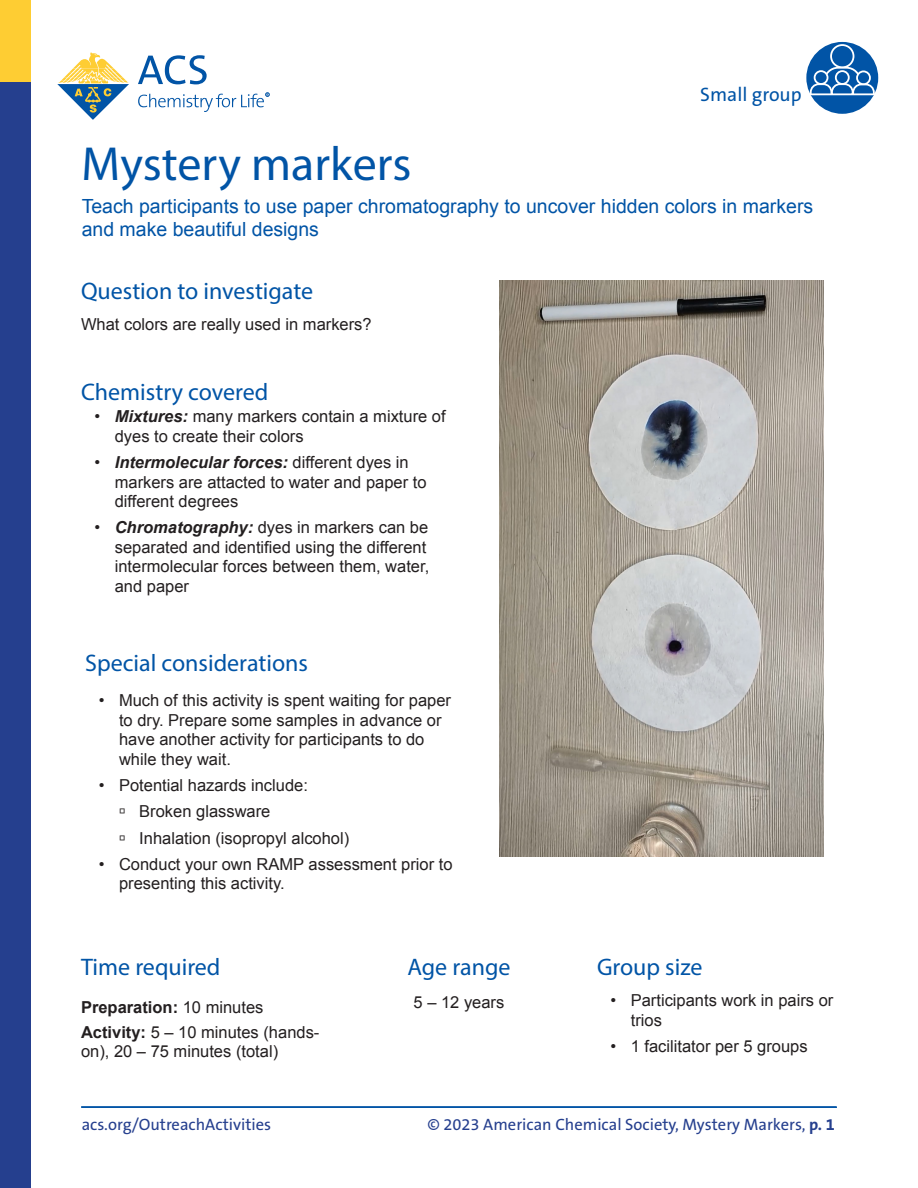
<style>
.page{position:relative;width:918px;height:1188px;background:#fff}
.page>*{position:absolute;margin:0;border:0;box-sizing:border-box;transform-origin:0 0}
.Header_1{font:48px "Myriad Pro";color:#0154a6}
.Header_3{font:24px "Myriad Pro";color:#0154a6}
.Teaser_style{font:19.5px/22.5px "Arial";color:#0154a6}
.Header_text{font:19.5px "The Sans ACS W5 Plain";color:#0154a6}
.Body_text_steps{font:16.5px/19.5px "Arial";color:#231f20}
.t1{font:16.5px "The Sans ACS W5 Plain";color:#253f8e}
.Body_text{font:16.5px "Arial";color:#231f20}
.Body_text_steps-2{font:700 16.5px "Arial";color:#231f20}
.t2{font:700 3.9px "PT Sans";color:#0154a6}
.s1{font-weight:700;font-style:italic}
.s2{font-weight:400}
.s3{font-weight:700}
.s4{font-family:"The Sans ACS W7";font-weight:700}
</style>
<div class="page">
<div style="left:0;top:0;width:31px;height:125px;background:#fecd33"></div>
<div style="left:0;top:83px;width:31px;height:1105px;background:#253f8e"></div>
<svg style="left:57px;top:52px;width:72px;height:68px"></svg>
<svg style="left:138px;top:55px;width:69px;height:29px"></svg>
<svg style="left:138px;top:93px;width:131px;height:19px"></svg>
<hr style="left:82px;top:1106px;width:755px;height:2px;background:#0154a6">
<div style="left:806px;top:42px;width:72px;height:72px;background:#0154a6;border-radius:50%"></div>
<div style="left:830px;top:44px;width:24px;height:24px;border:2px solid #fff;border-radius:50%"></div>
<svg style="left:808px;top:66px;width:69px;height:30px"></svg>
<hr style="left:81px;top:1106px;width:755px;height:2px;background:#0154a6">
<img style="left:499px;top:280px;width:324px;height:576px">
<p class="t2" style="left:266px;top:92px;width:4px">R</p>
<p class="Header_text" style="left:700px;top:82px;width:103px">Small group</p>
<p class="Header_1" style="left:82px;top:135px;width:331px">Mystery markers</p>
<p class="Teaser_style" style="left:82px;top:195px;width:733px">Teach participants to use paper chromatography to uncover hidden colors in markers and make beautiful designs</p>
<p class="Header_3" style="left:81px;top:276px;width:234px">Question to investigate</p>
<p class="Body_text" style="left:81px;top:314px;width:292px">What colors are really used in markers?</p>
<p class="Header_3" style="left:81px;top:377px;width:189px">Chemistry covered</p>
<p class="Body_text_steps" style="left:115px;top:407px;width:333px;text-indent:-20px">• <span class="s1">Mixtures:</span> many markers contain a mixture of dyes to create their colors</p>
<p class="Body_text_steps" style="left:115px;top:453px;width:313px;text-indent:-20px">• <span class="s1">Intermolecular forces:</span> different dyes in markers are attacted to water and paper to different degrees</p>
<p class="Body_text_steps" style="left:115px;top:518px;width:316px;text-indent:-20px">• <span class="s1">Chromatography:</span> dyes in markers can be separated and identified using the different intermolecular forces between them, water, and paper</p>
<p class="Header_3" style="left:85px;top:648px;width:224px">Special considerations</p>
<p class="Body_text_steps" style="left:119px;top:691px;width:333px;text-indent:-20px">• Much of this activity is spent waiting for paper to dry. Prepare some samples in advance or have another activity for participants to do while they wait.</p>
<p class="Body_text_steps" style="left:99px;top:776px;width:211px">• Potential hazards include:</p>
<p class="Body_text_steps" style="left:119px;top:802px;width:153px">→ Broken glassware</p>
<p class="Body_text_steps" style="left:119px;top:828px;width:232px">→ Inhalation (isopropyl alcohol)</p>
<p class="Body_text_steps" style="left:119px;top:855px;width:335px;text-indent:-20px">• Conduct your own RAMP assessment prior to presenting this activity.</p>
<p class="Header_3" style="left:81px;top:953px;width:141px">Time required</p>
<p class="Body_text_steps-2" style="left:81px;top:996px;width:184px">Preparation: <span class="s2">10 minutes</span></p>
<p class="Body_text_steps" style="left:81px;top:1022px;width:240px"><span class="s3">Activity:</span> 5 – 10 minutes (hands&shy;on), 20 – 75 minutes (total)</p>
<p class="Header_3" style="left:408px;top:953px;width:104px">Age range</p>
<p class="Body_text" style="left:414px;top:991px;width:92px">5 – 12 years</p>
<p class="Header_3" style="left:597px;top:953px;width:107px">Group size</p>
<p class="Body_text_steps" style="left:631px;top:991px;width:204px;text-indent:-20px">• Participants work in pairs or trios</p>
<p class="Body_text_steps" style="left:610px;top:1037px;width:199px">• 1 facilitator per 5 groups</p>
<p class="t1" style="left:82px;top:1114px;width:191px">acs.org/OutreachActivities</p>
<p class="t1" style="left:427px;top:1114px;width:409px">© 2023 American Chemical Society, Mystery Markers, <span class="s4">p. 1</span></p>
</div>
